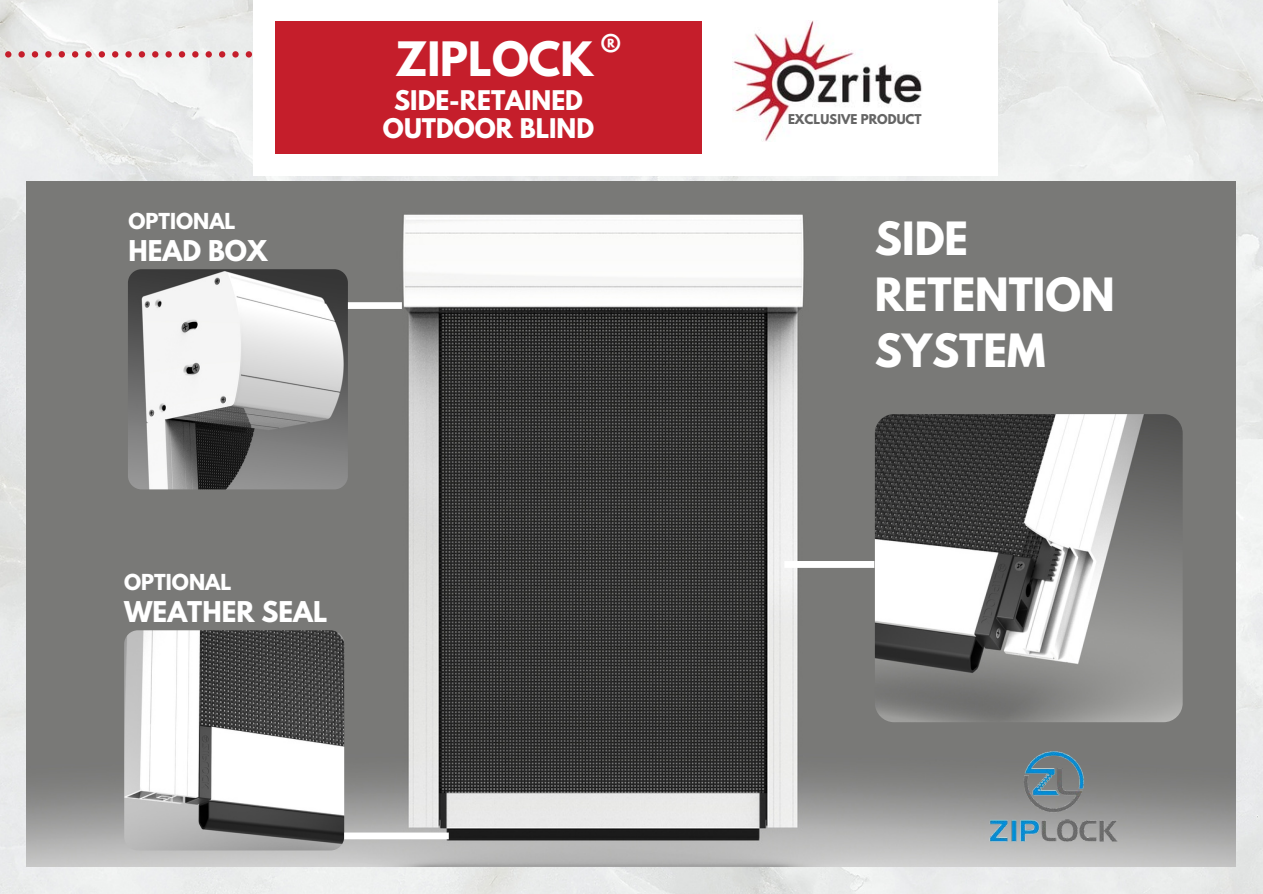
<style>
.page{position:relative;width:1263px;height:894px;background:#fff}
.page>*{position:absolute;margin:0;border:0;box-sizing:border-box;transform-origin:0 0}
.t1{font:700 42px "League Spartan";color:#fff}
.t2{font:700 40.65px/55.8px "League Spartan";color:#fff}
.t3{font:700 25.35px "League Spartan";color:#fff}
.t4{font:700 24px/28px "League Spartan";color:#fff;text-align:center}
.t5{font:700 19.5px "League Spartan";color:#fff}
.t6{font:700 12px "League Spartan";color:#656565}
</style>
<div class="page">
<img style="left:0;top:0;width:1263px;height:893px">
<img style="left:27px;top:182px;width:1209px;height:683px">
<img style="left:875px;top:414px;width:308px;height:308px;border-radius:19px">
<img style="left:982px;top:740px;width:141px;height:114px">
<img style="left:128px;top:269px;width:220px;height:220px;border-radius:14px">
<img style="left:124px;top:630px;width:220px;height:220px;border-radius:14px">
<div style="left:348px;top:302px;width:54px;height:7px;background:#fff"></div>
<div style="left:784px;top:561px;width:90px;height:6px;background:#fff"></div>
<div style="left:344px;top:832px;width:105px;height:7px;background:#fff"></div>
<div style="left:253px;top:0;width:745px;height:175px;background:#fff"></div>
<div style="left:275px;top:21px;width:701px;height:133px;background:#c51e2b"></div>
<div style="left:702px;top:7px;width:275px;height:147px;background:#fff"></div>
<img style="left:732px;top:20px;width:190px;height:122px">
<div style="left:5px;top:51px;width:7px;height:7px;background:#c51e2b;border-radius:50%"></div>
<div style="left:18px;top:51px;width:7px;height:7px;background:#c51e2b;border-radius:50%"></div>
<div style="left:32px;top:51px;width:6px;height:7px;background:#c51e2b;border-radius:50%"></div>
<div style="left:45px;top:51px;width:7px;height:7px;background:#c51e2b;border-radius:50%"></div>
<div style="left:59px;top:51px;width:6px;height:7px;background:#c51e2b;border-radius:50%"></div>
<div style="left:72px;top:51px;width:6px;height:7px;background:#c51e2b;border-radius:50%"></div>
<svg style="left:85px;top:51px;width:7px;height:7px"></svg>
<div style="left:99px;top:51px;width:6px;height:7px;background:#c51e2b;border-radius:50%"></div>
<div style="left:112px;top:51px;width:6px;height:7px;background:#c51e2b;border-radius:50%"></div>
<div style="left:125px;top:51px;width:7px;height:7px;background:#c51e2b;border-radius:50%"></div>
<div style="left:139px;top:51px;width:6px;height:7px;background:#c51e2b;border-radius:50%"></div>
<div style="left:152px;top:51px;width:7px;height:7px;background:#c51e2b;border-radius:50%"></div>
<div style="left:165px;top:51px;width:7px;height:7px;background:#c51e2b;border-radius:50%"></div>
<div style="left:179px;top:51px;width:6px;height:7px;background:#c51e2b;border-radius:50%"></div>
<div style="left:192px;top:51px;width:7px;height:7px;background:#c51e2b;border-radius:50%"></div>
<div style="left:206px;top:51px;width:6px;height:7px;background:#c51e2b;border-radius:50%"></div>
<div style="left:219px;top:51px;width:6px;height:7px;background:#c51e2b;border-radius:50%"></div>
<svg style="left:232px;top:51px;width:7px;height:7px"></svg>
<div style="left:246px;top:51px;width:6px;height:7px;background:#c51e2b;border-radius:50%"></div>
<p class="t5" style="left:128px;top:211px;width:109px">OPTIONAL</p>
<p class="t3" style="left:128px;top:237px;width:140px">HEAD BOX</p>
<h1 class="t1" style="left:600px;top:31px;width:22px">®</h1>
<h1 class="t1" style="left:395px;top:38px;width:200px">ZIPLOCK</h1>
<p class="t4" style="left:383px;top:89px;width:213px">SIDE-RETAINED<br>OUTDOOR BLIND</p>
<p class="t5" style="left:124px;top:572px;width:109px">OPTIONAL</p>
<p class="t3" style="left:124px;top:598px;width:205px">WEATHER SEAL</p>
<p class="t6" style="left:788px;top:113px;width:135px">EXCLUSIVE PRODUCT</p>
<h2 class="t2" style="left:875px;top:216px;width:241px">SIDE<br>RETENTION<br>SYSTEM</h2>
</div>
